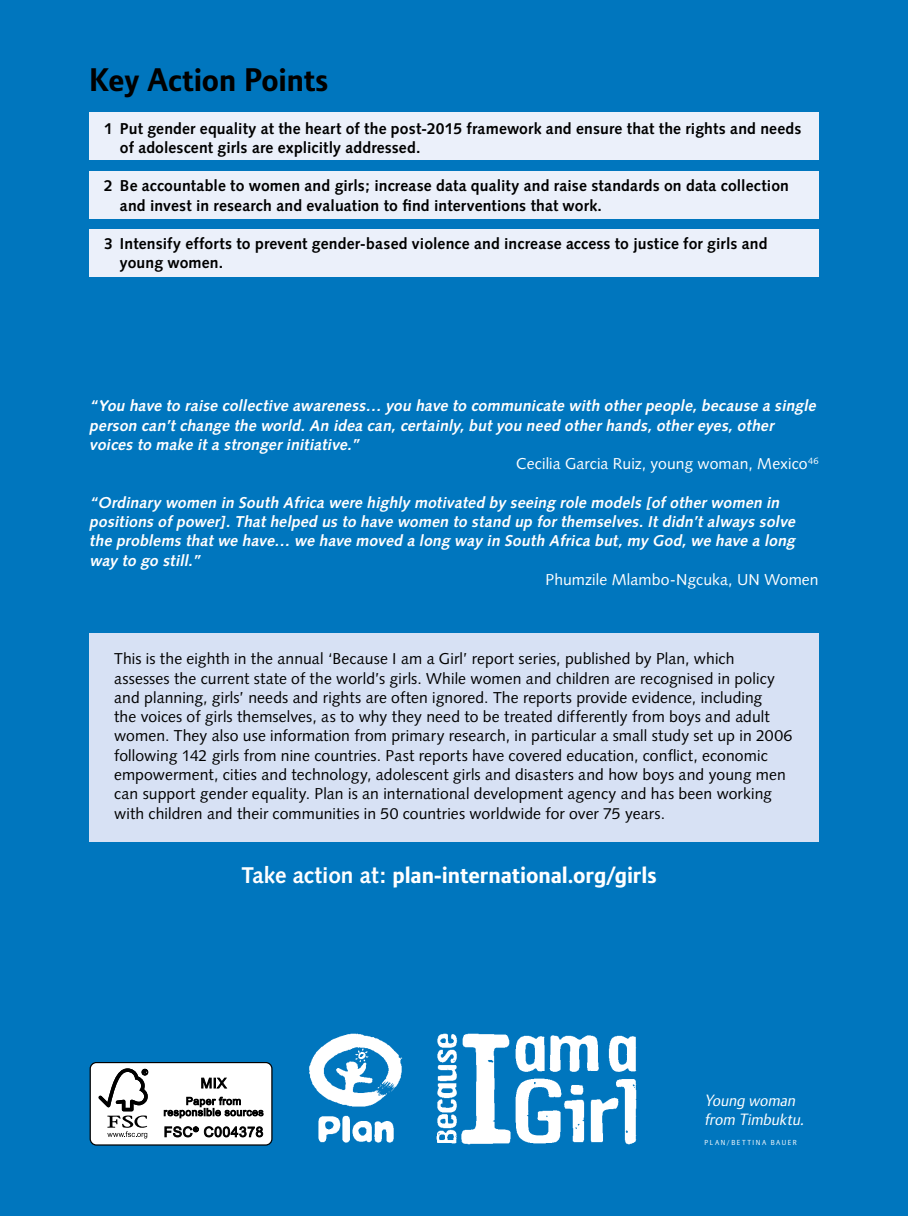
<style>
.page{position:relative;width:908px;height:1216px;background:#fff}
.page>*{position:absolute;margin:0;border:0;box-sizing:border-box;transform-origin:0 0}
.t1{font:700 31.5px "Plan";letter-spacing:-.015em;color:#000}
.t2{font:700 22.75px "Plan";letter-spacing:-.005em;color:#fff}
.t3{font:15.75px/19.2px "Syntax";letter-spacing:.005em;color:#000}
.t4{font:italic 700 15.75px/19.2px "Syntax";color:#fff}
.t5{font:700 15.75px/19.2px "Syntax";letter-spacing:.01em;color:#000}
.t6{font:15.75px "Syntax";letter-spacing:.005em;color:#fff}
.t7{font:italic 15.75px/19.2px "Plan Roman";color:#fff}
.t8{font:7px "Plan Roman";letter-spacing:.215em;color:#fff}
.s1{font-family:"Syntax"}
</style>
<div class="page">
<div style="left:0;top:0;width:908px;height:1215px;background:#0076be"></div>
<div style="left:89px;top:632px;width:730px;height:209px;background:#d7e1f4"></div>
<div style="left:89px;top:113px;width:730px;height:47px;background:#ebf0fa"></div>
<div style="left:89px;top:171px;width:730px;height:47px;background:#ebf0fa"></div>
<div style="left:89px;top:229px;width:730px;height:48px;background:#ebf0fa"></div>
<img style="left:309px;top:1033px;width:328px;height:112px">
<div style="left:90px;top:1062px;width:182px;height:82px;background:#fff;border-radius:6px"></div>
<div style="left:90px;top:1062px;width:182px;height:83px;border:1px solid #000;border-radius:6px"></div>
<svg style="left:98px;top:1068px;width:50px;height:70px"></svg>
<svg style="left:201px;top:1077px;width:26px;height:12px"></svg>
<svg style="left:164px;top:1096px;width:100px;height:22px"></svg>
<svg style="left:164px;top:1126px;width:99px;height:11px"></svg>
<h1 class="t1" style="left:89px;top:61px;width:241px">Key Action Points</h1>
<p class="t5" style="left:120px;top:119px;width:683px;text-indent:-16px">1 Put gender equality at the heart of the post-2015 framework and ensure that the rights and needs of adolescent girls are explicitly addressed.</p>
<p class="t5" style="left:120px;top:176px;width:670px;text-indent:-16px">2 Be accountable to women and girls; increase data quality and raise standards on data collection and invest in research and evaluation to find interventions that work.</p>
<p class="t5" style="left:120px;top:234px;width:649px;text-indent:-16px">3 Intensify efforts to prevent gender-based violence and increase access to justice for girls and young women.</p>
<p class="t4" style="left:89px;top:396px;width:731px">“You have to raise collective awareness… you have to communicate with other people, because a single</p>
<p class="t4" style="left:89px;top:416px;width:689px">person can’t change the world. An idea can, certainly, but you need other hands, other eyes, other</p>
<p class="t4" style="left:89px;top:435px;width:275px">voices to make it a stronger initiative.”</p>
<p class="t6" style="left:516px;top:454px;width:304px">Cecilia Garcia Ruiz, young woman, Mexico<sup>46</sup></p>
<p class="t4" style="left:89px;top:493px;width:710px">“Ordinary women in South Africa were highly motivated by seeing role models [of other women in positions of power]. That helped us to have women to stand up for themselves. It didn’t always solve the problems that we have… we have moved a long way in South Africa but, my God, we have a long way to go still.”</p>
<p class="t6" style="left:546px;top:570px;width:274px">Phumzile Mlambo-Ngcuka, UN Women</p>
<p class="t3" style="left:114px;top:649px;width:680px">This is the eighth in the annual ‘Because I am a Girl’ report series, published by Plan, which assesses the current state of the world’s girls. While women and children are recognised in policy and planning, girls’ needs and rights are often ignored. The reports provide evidence, including<br>the voices of girls themselves, as to why they need to be treated differently from boys and adult women. They also use information from primary research, in particular a small study set up in 2006 following 142 girls from nine countries. Past reports have covered education, conflict, economic empowerment, cities and technology, adolescent girls and disasters and how boys and young men can support gender equality. Plan is an international development agency and has been working with children and their communities in 50 countries worldwide for over 75 years.</p>
<h2 class="t2" style="left:241px;top:861px;width:417px"><span class="s1">Take action at:</span> plan-international.org/girls</h2>
<p class="t7" style="left:704px;top:1091px;width:104px">Young woman from Timbuktu.</p>
<p class="t8" style="left:704px;top:1138px;width:94px">Plan/Bett ina Bauer</p>
</div>
